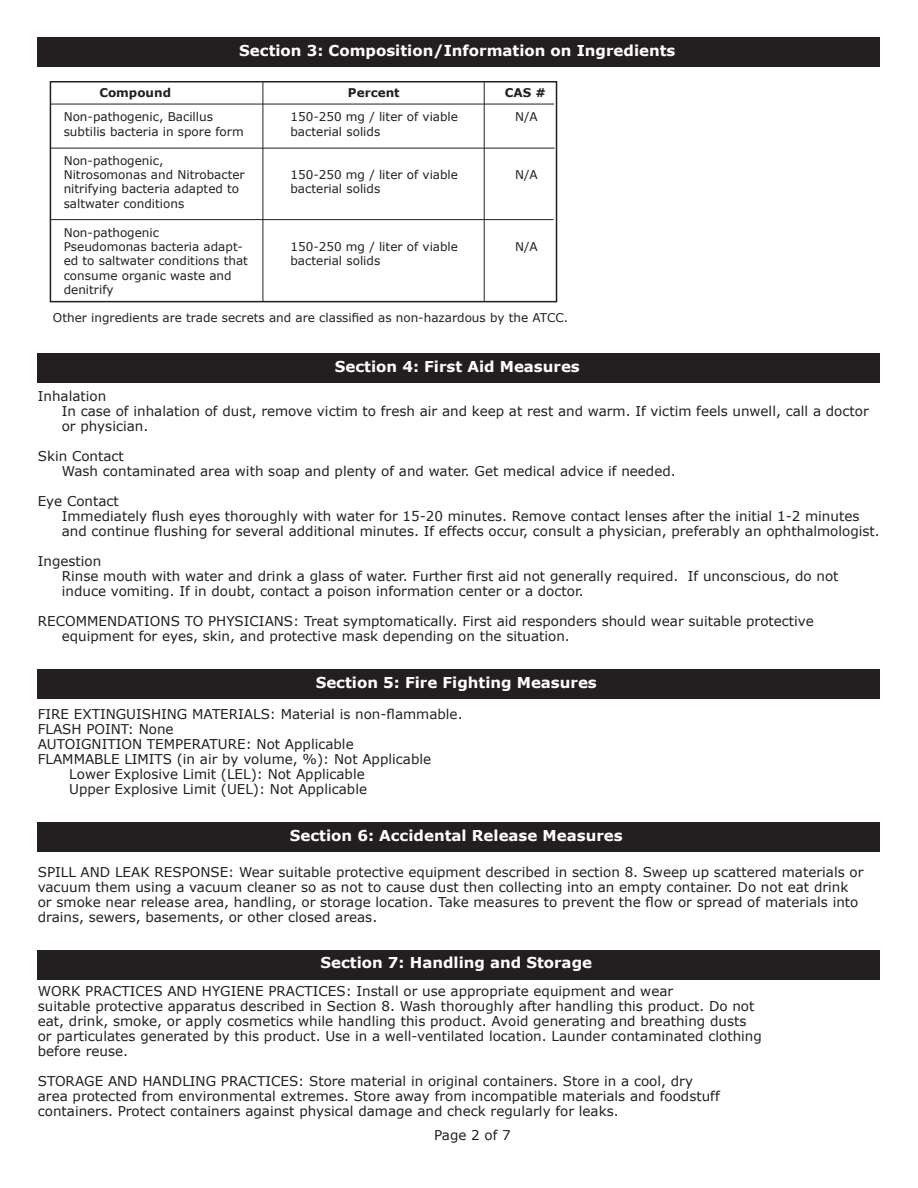
<style>
.page{position:relative;width:918px;height:1188px;background:#fff}
.page>*{position:absolute;margin:0;border:0;box-sizing:border-box;transform-origin:0 0}
.t1{font:700 15px "Verdana";color:#fff}
.t2{font:13.5px/15px "Verdana";color:#231f20}
.t3{font:12px/14.4px "Verdana";color:#231f20}
.t4{font:700 12px "Verdana";color:#231f20}
</style>
<div class="page">
<div style="left:50px;top:81px;width:507px;height:221px;border:2px solid #231f20"></div>
<div style="left:38px;top:38px;width:842px;height:29px;background:#231f20"></div>
<div style="left:38px;top:354px;width:842px;height:29px;background:#231f20"></div>
<div style="left:38px;top:670px;width:842px;height:29px;background:#231f20"></div>
<hr style="left:50px;top:104px;width:504px;height:1px;background:#231f20">
<hr style="left:51px;top:148px;width:504px;height:1px;background:#231f20">
<hr style="left:50px;top:219px;width:504px;height:1px;background:#231f20">
<hr style="left:263px;top:82px;width:1px;height:219px;background:#231f20">
<hr style="left:484px;top:82px;width:1px;height:219px;background:#231f20">
<div style="left:38px;top:822px;width:842px;height:29px;background:#231f20"></div>
<div style="left:38px;top:950px;width:842px;height:29px;background:#231f20"></div>
<p class="t1" style="left:239px;top:41px;width:438px">Section 3: Composition/Information on Ingredients</p>
<p class="t4" style="left:99px;top:84px;width:73px">Compound</p>
<p class="t4" style="left:348px;top:84px;width:53px">Percent</p>
<p class="t4" style="left:505px;top:84px;width:43px">CAS #</p>
<p class="t3" style="left:64px;top:110px;width:151px">Non-pathogenic, Bacillus</p>
<p class="t3" style="left:64px;top:125px;width:181px">subtilis bacteria in spore form</p>
<p class="t3" style="left:64px;top:153px;width:101px">Non-pathogenic,</p>
<p class="t3" style="left:64px;top:168px;width:183px">Nitrosomonas and Nitrobacter</p>
<p class="t3" style="left:64px;top:182px;width:177px">nitrifying bacteria adapted to</p>
<p class="t3" style="left:64px;top:197px;width:122px">saltwater conditions</p>
<p class="t3" style="left:64px;top:225px;width:97px">Non-pathogenic</p>
<p class="t3" style="left:64px;top:240px;width:186px">Pseudomonas bacteria adapt&shy;ed to saltwater conditions that</p>
<p class="t3" style="left:64px;top:269px;width:170px">consume organic waste and</p>
<p class="t3" style="left:64px;top:283px;width:51px">denitrify</p>
<p class="t3" style="left:291px;top:110px;width:169px">150-250 mg / liter of viable</p>
<p class="t3" style="left:291px;top:125px;width:91px">bacterial solids</p>
<p class="t3" style="left:291px;top:168px;width:169px">150-250 mg / liter of viable</p>
<p class="t3" style="left:291px;top:182px;width:91px">bacterial solids</p>
<p class="t3" style="left:291px;top:240px;width:169px">150-250 mg / liter of viable</p>
<p class="t3" style="left:291px;top:254px;width:91px">bacterial solids</p>
<p class="t3" style="left:515px;top:110px;width:24px">N/A</p>
<p class="t3" style="left:515px;top:168px;width:24px">N/A</p>
<p class="t3" style="left:515px;top:240px;width:24px">N/A</p>
<p class="t3" style="left:53px;top:311px;width:517px">Other ingredients are trade secrets and are classified as non-hazardous by the ATCC.</p>
<p class="t1" style="left:335px;top:357px;width:247px">Section 4: First Aid Measures</p>
<p class="t2" style="left:38px;top:389px;width:70px">Inhalation</p>
<p class="t2" style="left:62px;top:404px;width:808px">In case of inhalation of dust, remove victim to fresh air and keep at rest and warm. If victim feels unwell, call a doctor or physician.</p>
<p class="t2" style="left:38px;top:449px;width:88px">Skin Contact</p>
<p class="t2" style="left:62px;top:464px;width:615px">Wash contaminated area with soap and plenty of and water. Get medical advice if needed.</p>
<p class="t2" style="left:38px;top:494px;width:83px">Eye Contact</p>
<p class="t2" style="left:62px;top:509px;width:819px">Immediately flush eyes thoroughly with water for 15-20 minutes. Remove contact lenses after the initial 1-2 minutes and continue flushing for several additional minutes. If effects occur, consult a physician, preferably an ophthalmologist.</p>
<p class="t2" style="left:38px;top:554px;width:65px">Ingestion</p>
<p class="t2" style="left:62px;top:569px;width:778px">Rinse mouth with water and drink a glass of water. Further first aid not generally required. If unconscious, do not induce vomiting. If in doubt, contact a poison information center or a doctor.</p>
<p class="t2" style="left:62px;top:614px;width:754px;text-indent:-24px">RECOMMENDATIONS TO PHYSICIANS: Treat symptomatically. First aid responders should wear suitable protective equipment for eyes, skin, and protective mask depending on the situation.</p>
<p class="t1" style="left:316px;top:673px;width:283px">Section 5: Fire Fighting Measures</p>
<p class="t2" style="left:38px;top:707px;width:426px">FIRE EXTINGUISHING MATERIALS: Material is non-flammable.</p>
<p class="t2" style="left:38px;top:722px;width:137px">FLASH POINT: None</p>
<p class="t2" style="left:38px;top:737px;width:317px">AUTOIGNITION TEMPERATURE: Not Applicable</p>
<p class="t2" style="left:38px;top:752px;width:395px">FLAMMABLE LIMITS (in air by volume, %): Not Applicable</p>
<p class="t2" style="left:69px;top:767px;width:297px">Lower Explosive Limit (LEL): Not Applicable</p>
<p class="t2" style="left:69px;top:782px;width:299px">Upper Explosive Limit (UEL): Not Applicable</p>
<p class="t1" style="left:290px;top:825px;width:334px">Section 6: Accidental Release Measures</p>
<p class="t2" style="left:38px;top:865px;width:827px">SPILL AND LEAK RESPONSE: Wear suitable protective equipment described in section 8. Sweep up scattered materials or vacuum them using a vacuum cleaner so as not to cause dust then collecting into an empty container. Do not eat drink or smoke near release area, handling, or storage location. Take measures to prevent the flow or spread of materials into drains, sewers, basements, or other closed areas.</p>
<p class="t1" style="left:320px;top:953px;width:273px">Section 7: Handling and Storage</p>
<p class="t2" style="left:38px;top:984px;width:637px">WORK PRACTICES AND HYGIENE PRACTICES: Install or use appropriate equipment and wear</p>
<p class="t2" style="left:38px;top:999px;width:718px">suitable protective apparatus described in Section 8. Wash thoroughly after handling this product. Do not</p>
<p class="t2" style="left:38px;top:1014px;width:710px">eat, drink, smoke, or apply cosmetics while handling this product. Avoid generating and breathing dusts</p>
<p class="t2" style="left:38px;top:1029px;width:726px">or particulates generated by this product. Use in a well-ventilated location. Launder contaminated clothing</p>
<p class="t2" style="left:38px;top:1044px;width:92px">before reuse.</p>
<p class="t2" style="left:38px;top:1074px;width:657px">STORAGE AND HANDLING PRACTICES: Store material in original containers. Store in a cool, dry</p>
<p class="t2" style="left:38px;top:1089px;width:683px">area protected from environmental extremes. Store away from incompatible materials and foodstuff</p>
<p class="t2" style="left:38px;top:1104px;width:582px">containers. Protect containers against physical damage and check regularly for leaks.</p>
<p class="t2" style="left:434px;top:1128px;width:78px">Page 2 of 7</p>
</div>
